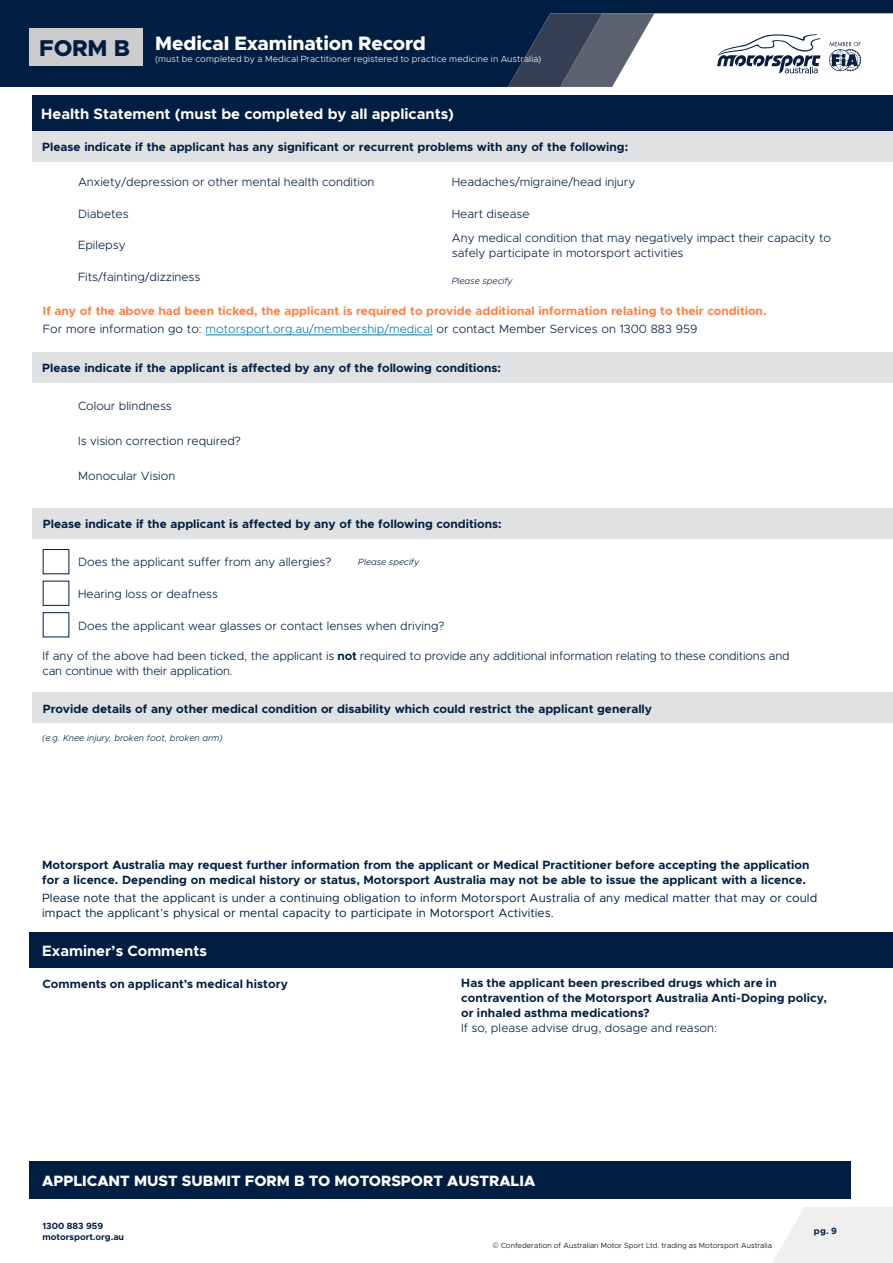
<style>
.page{position:relative;width:893px;height:1263px;background:#fff}
.page>*{position:absolute;margin:0;border:0;box-sizing:border-box;transform-origin:0 0}
.t1{font:800 22.95px "Metropolis";color:#001e42}
.t2{font:800 19.5px "Metropolis";letter-spacing:-.01em;color:#fff}
.t3{font:700 15px "Metropolis";color:#fff}
.t4{font:800 15px "Metropolis";color:#fff}
.t5{font:700 12px/15px "Metropolis";color:#001e42}
.t6{font:300 12px/24.3px "Metropolis";color:#001e42}
.t7{font:700 12px/18.6px "Metropolis";color:#ff7f41}
.t8{font:12px/14.4px "Metropolis";color:#001e42}
.t9{font:300 9px "Metropolis";letter-spacing:.015em;color:#fff}
.t10{font:italic 300 9px "Metropolis";color:#001e42}
.t11{font:700 9px/10.8px "Metropolis";color:#001e42}
.t12{font:300 7.5px "Metropolis";color:#000}
.s1{font-weight:300;color:#001e42}
.s2{font-weight:300;color:#0079b0}
.s3{font-weight:700}
.s4{font-family:"Montserrat";font-style:italic}
</style>
<div class="page">
<svg style="left:773px;top:1207px;width:120px;height:56px"></svg>
<svg style="left:0;top:0;width:893px;height:87px;fill:#001e42"></svg>
<svg style="left:508px;top:13px;width:146px;height:74px;background:#576173"></svg>
<div style="left:30px;top:28px;width:113px;height:38px;background:#ccc"></div>
<div style="left:30px;top:1161px;width:821px;height:38px;background:#001e42"></div>
<div style="left:32px;top:131px;width:861px;height:31px;background:#e0e1e2"></div>
<div style="left:32px;top:352px;width:861px;height:31px;background:#e0e1e2"></div>
<div style="left:32px;top:508px;width:861px;height:31px;background:#e0e1e2"></div>
<div style="left:32px;top:692px;width:861px;height:31px;background:#e0e1e2"></div>
<div style="left:43px;top:612px;width:26px;height:25px;border:1px solid #001e42"></div>
<div style="left:32px;top:95px;width:861px;height:35px;background:#001e42"></div>
<hr style="left:206px;top:335px;width:227px;height:1px;background:#0079b0">
<div style="left:30px;top:933px;width:863px;height:35px;background:#001e42"></div>
<h1 class="t1" style="left:39px;top:34px;width:92px">FORM B</h1>
<h2 class="t2" style="left:155px;top:31px;width:272px">Medical Examination Record</h2>
<p class="t9" style="left:155px;top:53px;width:388px">(must be completed by a Medical Practitioner registered to practice medicine in Australia)</p>
<p class="t3" style="left:41px;top:104px;width:414px">Health Statement (must be completed by all applicants)</p>
<p class="t5" style="left:42px;top:140px;width:587px">Please indicate if the applicant has any significant or recurrent problems with any of the following:</p>
<p class="t6" style="left:78px;top:170px;width:298px">Anxiety/depression or other mental health condition</p>
<p class="t6" style="left:78px;top:201px;width:52px">Diabetes</p>
<p class="t6" style="left:78px;top:233px;width:49px">Epilepsy</p>
<p class="t6" style="left:78px;top:265px;width:124px">Fits/fainting/dizziness</p>
<p class="t6" style="left:452px;top:170px;width:185px">Headaches/migraine/head injury</p>
<p class="t6" style="left:452px;top:202px;width:381px">Heart disease<br>Any medical condition that may negatively impact their capacity to</p>
<p class="t6" style="left:452px;top:240px;width:233px">safely participate in motorsport activities</p>
<p class="t10" style="left:452px;top:275px;width:62px">Please specify</p>
<p class="t7" style="left:43px;top:301px;width:725px">If any of the above had been ticked, the applicant is required to provide additional information relating to their condition.<br><span class="s1">For more information go to:</span> <span class="s2">motorsport.org.au/membership/medical</span> <span class="s1">or contact Member Services on 1300 883 959</span></p>
<p class="t5" style="left:42px;top:361px;width:460px">Please indicate if the applicant is affected by any of the following conditions:</p>
<p class="t6" style="left:78px;top:394px;width:95px">Colour blindness</p>
<p class="t6" style="left:78px;top:429px;width:164px">Is vision correction required?</p>
<p class="t6" style="left:78px;top:464px;width:99px">Monocular Vision</p>
<p class="t5" style="left:43px;top:516px;width:460px">Please indicate if the applicant is affected by any of the following conditions:</p>
<p class="t6" style="left:78px;top:550px;width:255px">Does the applicant suffer from any allergies?</p>
<p class="t10" style="left:358px;top:556px;width:62px">Please specify</p>
<p class="t6" style="left:78px;top:582px;width:141px">Hearing loss or deafness</p>
<p class="t6" style="left:78px;top:613px;width:368px">Does the applicant wear glasses or contact lenses when driving?</p>
<p class="t6" style="left:42px;top:649px;width:749px;line-height:14.4px">If any of the above had been ticked, the applicant is <span class="s3">not</span> required to provide any additional information relating to these conditions and can continue with their application.</p>
<p class="t5" style="left:43px;top:701px;width:611px">Provide details of any other medical condition or disability which could restrict the applicant generally</p>
<p class="t10" style="left:42px;top:732px;width:182px">(e.g. Knee injury, broken foot, broken arm)</p>
<p class="t5" style="left:42px;top:858px;width:769px;line-height:14.4px">Motorsport Australia may request further information from the applicant or Medical Practitioner before accepting the application for a licence. Depending on medical history or status, Motorsport Australia may not be able to issue the applicant with a licence.</p>
<p class="t8" style="left:42px;top:891px;width:777px">Please note that the applicant is under a continuing obligation to inform Motorsport Australia of any medical matter that may or could impact the applicant’s physical or mental capacity to participate in Motorsport Activities.</p>
<p class="t3" style="left:42px;top:942px;width:166px">Examiner’s Comments</p>
<p class="t5" style="left:43px;top:976px;width:247px">Comments on applicant’s medical history</p>
<p class="t5" style="left:461px;top:975px;width:367px">Has the applicant been prescribed drugs which are in contravention of the Motorsport Australia Anti-Doping policy, or inhaled asthma medications?</p>
<p class="t6" style="left:461px;top:1015px;width:257px">If so, please advise drug, dosage and reason:</p>
<p class="t4" style="left:42px;top:1171px;width:494px">APPLICANT MUST SUBMIT FORM B TO MOTORSPORT AUSTRALIA</p>
<p class="t11" style="left:43px;top:1220px;width:83px">1300 883 959 motorsport.org.au</p>
<p class="t12" style="left:493px;top:1240px;width:281px"><span class="s4">©</span> Confederation of Australian Motor Sport Ltd. trading as Motorsport Australia</p>
<p class="t11" style="left:814px;top:1225px;width:25px">pg. 9</p>
</div>
